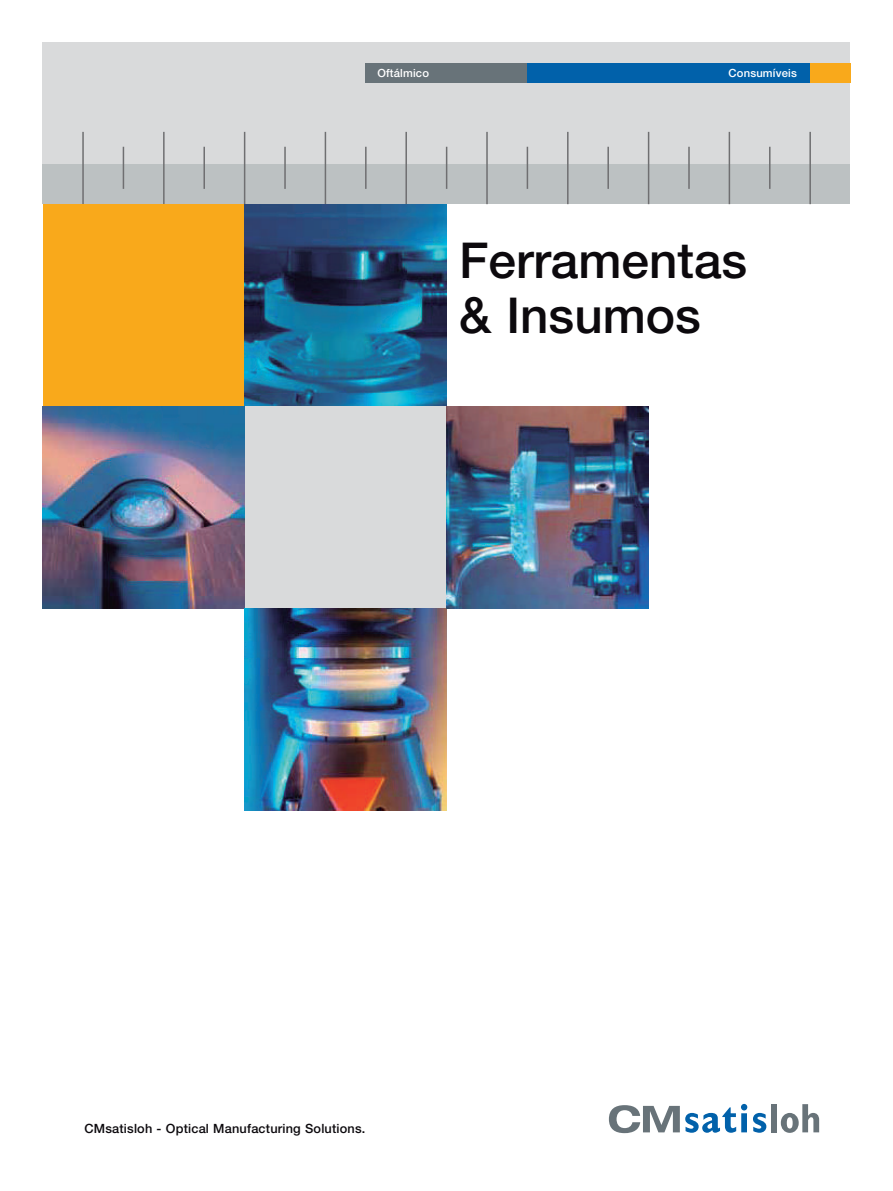
<style>
.page{position:relative;width:893px;height:1191px;background:#fff}
.page>*{position:absolute;margin:0;border:0;box-sizing:border-box;transform-origin:0 0}
.t1{font:500 49.5px/55.5px "Helvetica Neue";color:#0c090d}
.t2{font:500 12.75px "Helvetica Neue";letter-spacing:.015em;color:#0c090d}
.t3{font:500 11.25px "Helvetica Neue";letter-spacing:.015em;color:#fff}
</style>
<div class="page">
<div style="left:43px;top:164px;width:807px;height:40px;background:#bcc1c2"></div>
<div style="left:43px;top:43px;width:807px;height:121px;background:#d9dadb"></div>
<div style="left:527px;top:64px;width:283px;height:19px;background:#0161aa"></div>
<div style="left:366px;top:64px;width:161px;height:19px;background:#687379"></div>
<div style="left:810px;top:64px;width:40px;height:19px;background:#f9a91b"></div>
<hr style="left:82px;top:132px;width:2px;height:72px;background:#6f6f71">
<hr style="left:123px;top:147px;width:1px;height:42px;background:#6f6f71">
<hr style="left:163px;top:132px;width:2px;height:72px;background:#6f6f71">
<hr style="left:284px;top:147px;width:2px;height:42px;background:#6f6f71">
<hr style="left:325px;top:132px;width:1px;height:72px;background:#6f6f71">
<hr style="left:446px;top:147px;width:1px;height:42px;background:#6f6f71">
<hr style="left:486px;top:132px;width:2px;height:72px;background:#6f6f71">
<hr style="left:527px;top:147px;width:1px;height:42px;background:#6f6f71">
<hr style="left:648px;top:132px;width:1px;height:72px;background:#6f6f71">
<hr style="left:688px;top:147px;width:2px;height:42px;background:#6f6f71">
<hr style="left:809px;top:132px;width:2px;height:72px;background:#6f6f71">
<hr style="left:244px;top:132px;width:1px;height:72px;background:#6f6f71">
<hr style="left:405px;top:132px;width:2px;height:72px;background:#6f6f71">
<hr style="left:567px;top:132px;width:2px;height:72px;background:#6f6f71">
<hr style="left:729px;top:132px;width:1px;height:72px;background:#6f6f71">
<hr style="left:769px;top:147px;width:1px;height:42px;background:#6f6f71">
<hr style="left:607px;top:147px;width:2px;height:42px;background:#6f6f71">
<hr style="left:365px;top:147px;width:2px;height:42px;background:#6f6f71">
<hr style="left:203px;top:147px;width:2px;height:42px;background:#6f6f71">
<div style="left:43px;top:204px;width:201px;height:202px;background:#f9a91b"></div>
<img style="left:244px;top:204px;width:202px;height:202px">
<div style="left:244px;top:406px;width:202px;height:202px;background:#d9dadb"></div>
<img style="left:43px;top:406px;width:201px;height:202px">
<img style="left:244px;top:608px;width:202px;height:202px">
<img style="left:446px;top:406px;width:202px;height:202px">
<svg style="left:609px;top:1103px;width:138px;height:30px"></svg>
<svg style="left:753px;top:1113px;width:13px;height:19px"></svg>
<div style="left:771px;top:1104px;width:6px;height:28px;background:#687379"></div>
<svg style="left:781px;top:1104px;width:38px;height:28px"></svg>
<p class="t3" style="left:377px;top:66px;width:53px">Oftálmico</p>
<p class="t3" style="left:729px;top:66px;width:70px">Consumíveis</p>
<h1 class="t1" style="left:459px;top:232px;width:289px">Ferramentas &amp; Insumos</h1>
<p class="t2" style="left:85px;top:1121px;width:282px">CMsatisloh - Optical Manufacturing Solutions.</p>
</div>
